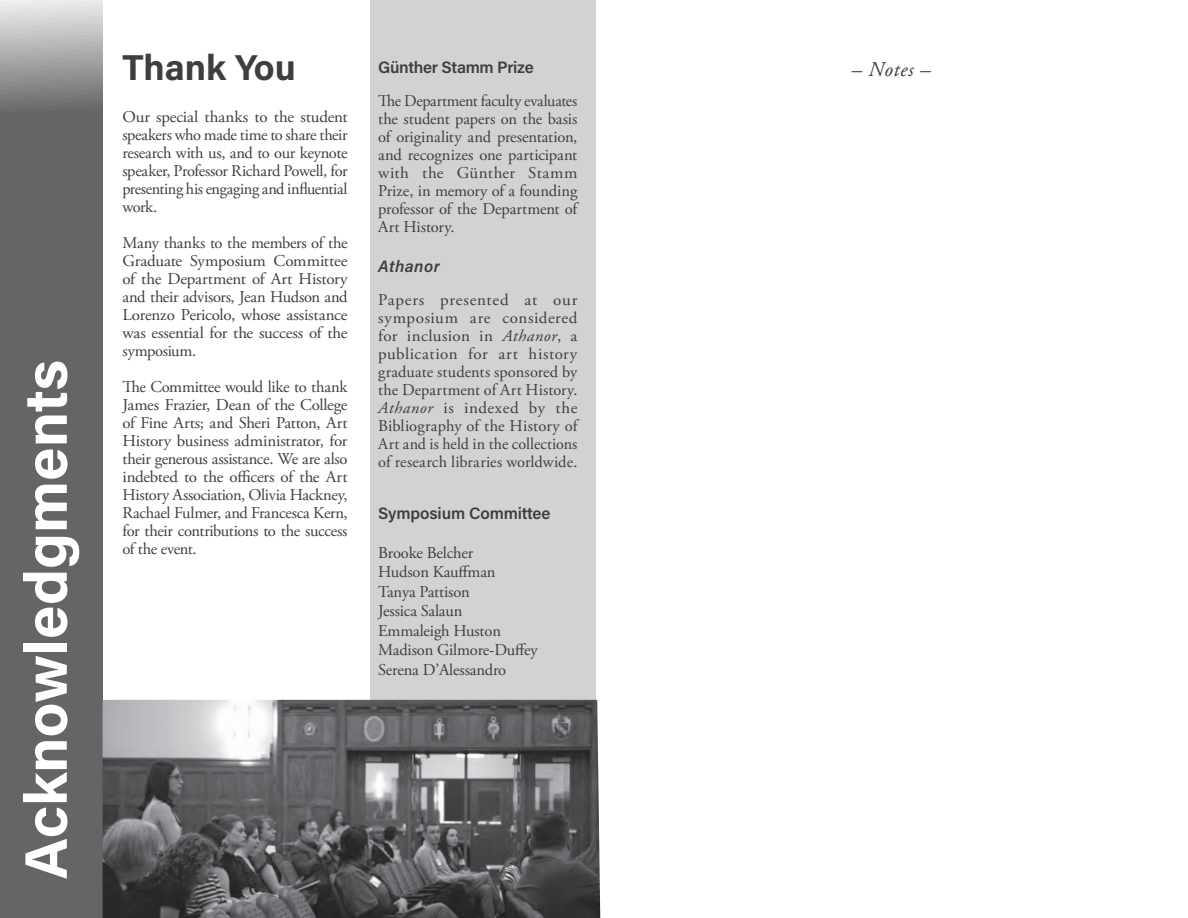
<style>
.page{position:relative;width:1188px;height:918px;background:#fff}
.page>*{position:absolute;margin:0;border:0;box-sizing:border-box;transform-origin:0 0}
.t1{font:700 60px "Acumin Pro";color:#fff}
.t2{font:700 36px "Acumin Pro";color:#3e3e3f}
.justified_italic{font:italic 21px "Adobe Garamond Pro";letter-spacing:.03em;color:#3e3e3f}
.JUSTIFIED{font:16.5px/18px "Adobe Garamond Pro";letter-spacing:-.01em;color:#3e3e3f;text-align:justify}
.JUSTIFIED-2{font:600 16.5px "Acumin Pro";letter-spacing:-.015em;color:#3e3e3f}
.JUSTIFIED-3{font:italic 600 16.5px "Acumin Pro";letter-spacing:.025em;color:#3e3e3f}
.s1{font-style:italic}
</style>
<div class="page">
<div style="left:370px;top:0;width:226px;height:918px;background:#d1d2d4"></div>
<div style="left:0;top:0;width:103px;height:918px;background:#656568"></div>
<img style="left:103px;top:700px;width:497px;height:218px">
<p class="t1" style="left:4px;top:879px;width:521px;rotate:-90deg">Acknowledgments</p>
<p class="t2" style="left:122px;top:43px;width:175px">Thank You</p>
<p class="JUSTIFIED" style="left:122px;top:109px;width:227px">Our special thanks to the student speakers who made time to share their research with us, and to our keynote speaker, Professor Richard Powell, for presenting his engaging and influential work.</p>
<p class="JUSTIFIED" style="left:122px;top:235px;width:227px">Many thanks to the members of the Graduate Symposium Committee of the Department of Art History and their advisors, Jean Hudson and Lorenzo Pericolo, whose assistance was essential for the success of the symposium.</p>
<p class="JUSTIFIED" style="left:122px;top:379px;width:227px">The Committee would like to thank James Frazier, Dean of the College of Fine Arts; and Sheri Patton, Art History business administrator, for their generous assistance. We are also indebted to the officers of the Art History Association, Olivia Hackney, Rachael Fulmer, and Francesca Kern, for their contributions to the success of the event.</p>
<p class="JUSTIFIED-2" style="left:378px;top:56px;width:157px">Günther Stamm Prize</p>
<p class="JUSTIFIED" style="left:378px;top:93px;width:201px">The Department faculty evaluates the student papers on the basis of originality and presentation, and recognizes one participant with the Günther Stamm Prize, in memory of a founding professor of the Department of Art History.</p>
<p class="JUSTIFIED-3" style="left:378px;top:255px;width:63px">Athanor</p>
<p class="JUSTIFIED" style="left:378px;top:292px;width:201px">Papers presented at our symposium are considered for inclusion in <span class="s1">Athanor</span>, a publication for art history graduate students sponsored by the Department of Art History.<br><span class="s1">Athanor</span> is indexed by the Bibliography of the History of Art and is held in the collections of research libraries worldwide.</p>
<p class="JUSTIFIED-2" style="left:378px;top:502px;width:174px">Symposium Committee</p>
<p class="JUSTIFIED" style="left:378px;top:544px;width:97px">Brooke Belcher</p>
<p class="JUSTIFIED" style="left:378px;top:564px;width:119px">Hudson Kauffman</p>
<p class="JUSTIFIED" style="left:378px;top:583px;width:93px">Tanya Pattison</p>
<p class="JUSTIFIED" style="left:378px;top:603px;width:86px">Jessica Salaun</p>
<p class="JUSTIFIED" style="left:378px;top:622px;width:124px">Emmaleigh Huston</p>
<p class="JUSTIFIED" style="left:378px;top:642px;width:161px">Madison Gilmore-Duffey</p>
<p class="JUSTIFIED" style="left:378px;top:661px;width:130px">Serena D’Alessandro</p>
<p class="justified_italic" style="left:851px;top:56px;width:81px">– Notes –</p>
</div>
